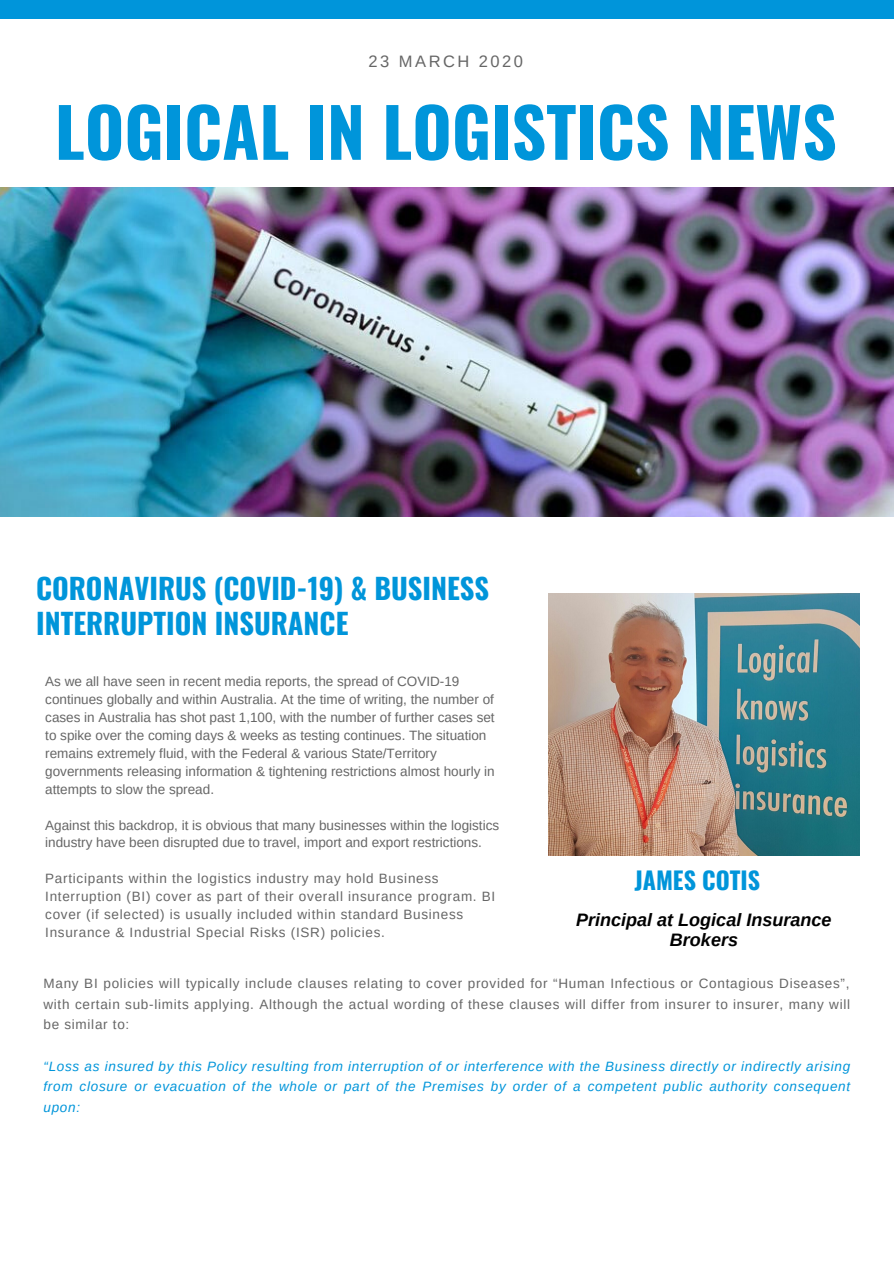
<style>
.page{position:relative;width:894px;height:1264px;background:#fff}
.page>*{position:absolute;margin:0;border:0;box-sizing:border-box;transform-origin:0 0}
.t1{font:700 67.5px "Oswald";color:#0095da}
.t2{font:700 28.5px/35.4px "Oswald";color:#0095da}
.t3{font:700 24px "Oswald";color:#0095da}
.t4{font:italic 700 18px/20.2px "Arimo";color:#000;text-align:center}
.t5{font:16.5px "Arimo";letter-spacing:.15em;color:#666}
.t6{font:13.5px/17.9px "Arimo";color:#666}
.t7{font:13.5px/17.9px "Arimo";letter-spacing:.055em;color:#666}
.t8{font:italic 13.5px/20.7px "Arimo";letter-spacing:.055em;color:#0095da;text-align:justify}
</style>
<div class="page">
<div style="left:0;top:0;width:893px;height:19px;background:#0095da"></div>
<img style="left:548px;top:593px;width:311px;height:262px">
<img style="left:0;top:187px;width:893px;height:329px">
<p class="t5" style="left:368px;top:52px;width:156px">23 MARCH 2020</p>
<h1 class="t1" style="left:55px;top:79px;width:783px">LOGICAL IN LOGISTICS NEWS</h1>
<h2 class="t2" style="left:36px;top:569px;width:454px">CORONAVIRUS (COVID-19) &amp; BUSINESS<br>INTERRUPTION INSURANCE</h2>
<p class="t6" style="left:45px;top:672px;width:451px">As we all have seen in recent media reports, the spread of COVID-19 continues globally and within Australia. At the time of writing, the number of cases in Australia has shot past 1,100, with the number of further cases set to spike over the coming days &amp; weeks as testing continues. The situation remains extremely fluid, with the Federal &amp; various State/Territory governments releasing information &amp; tightening restrictions almost hourly in attempts to slow the spread.</p>
<p class="t6" style="left:45px;top:816px;width:455px">Against this backdrop, it is obvious that many businesses within the logistics industry have been disrupted due to travel, import and export restrictions.</p>
<p class="t7" style="left:45px;top:869px;width:451px">Participants within the logistics industry may hold Business Interruption (BI) cover as part of their overall insurance program. BI cover (if selected) is usually included within standard Business Insurance &amp; Industrial Special Risks (ISR) policies.</p>
<h3 class="t3" style="left:634px;top:861px;width:127px">JAMES COTIS</h3>
<h3 class="t4" style="left:576px;top:909px;width:256px">Principal at Logical Insurance<br>Brokers</h3>
<p class="t6" style="left:43px;top:973px;width:808px;line-height:20.7px;text-align:justify">Many BI policies will typically include clauses relating to cover provided for “Human Infectious or Contagious Diseases”, with certain sub-limits applying. Although the actual wording of these clauses will differ from insurer to insurer, many will be similar to:</p>
<p class="t8" style="left:43px;top:1055px;width:808px">“Loss as insured by this Policy resulting from interruption of or interference with the Business directly or indirectly arising from closure or evacuation of the whole or part of the Premises by order of a competent public authority consequent upon:</p>
</div>
